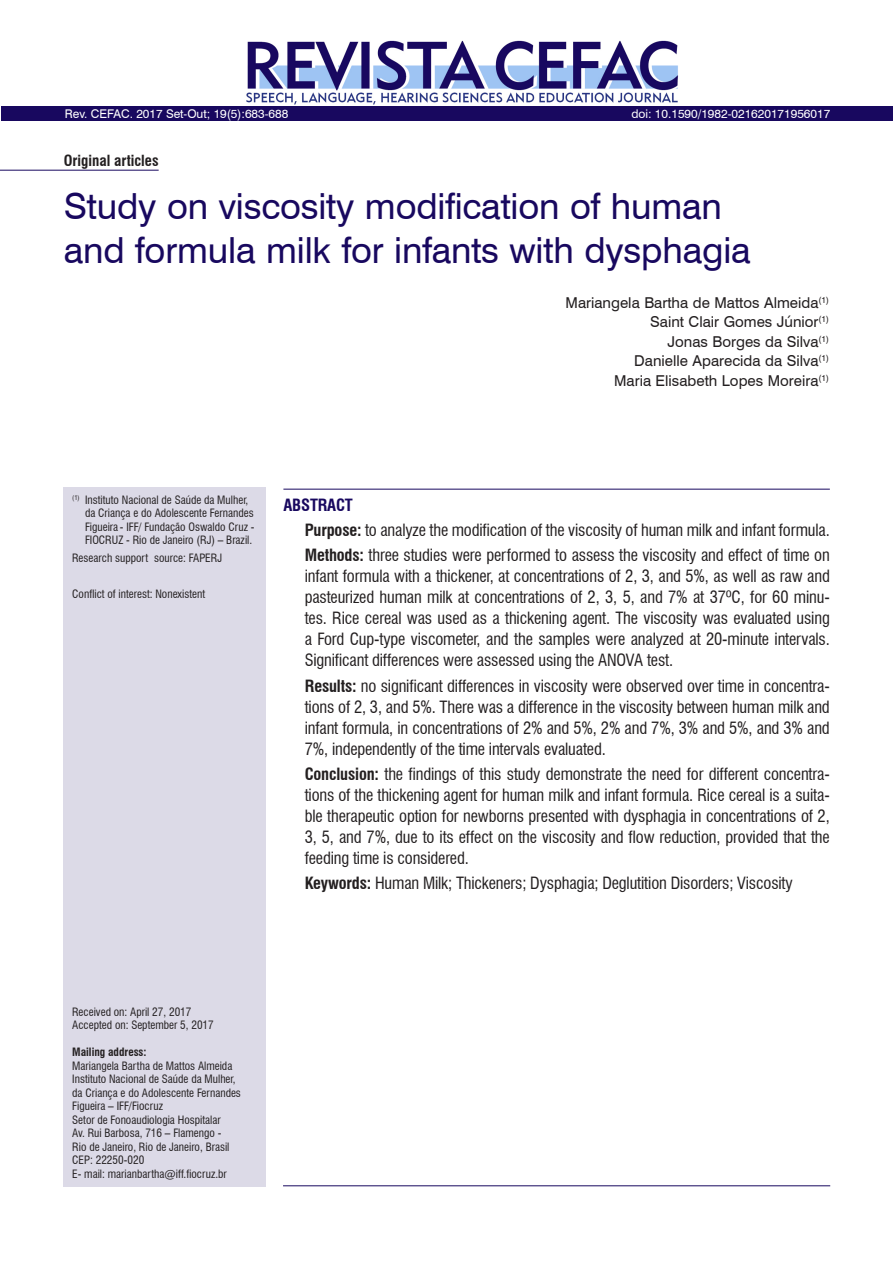
<style>
.page{position:relative;width:893px;height:1263px;background:#fff}
.page>*{position:absolute;margin:0;border:0;box-sizing:border-box;transform-origin:0 0}
.Titulo{font:36px/43.2px "Swiss 721 BT";letter-spacing:-.005em;color:#18085f}
.Resumo{font:condensed 16.5px/21px "Swiss 721 BT";letter-spacing:-.01em;color:#231f20;text-align:justify}
.Resumo_título{font:700 condensed 16.5px "Swiss 721 BT";letter-spacing:-.01em;color:#18085f}
.Autor{font:15px "Swiss 721 BT";color:#231f20}
.Tipo_de_artigo{font:700 condensed 15px "Swiss 721 BT";color:#231f20}
.Legenda_bibliográfi{font:12px "Swiss 721 BT";color:#fff}
.DOI_-_variável_1{font:12px "Swiss 721 BT";color:#fff}
.Endereço_correspond{font:condensed 11.25px/13.5px "Swiss 721 BT";color:#231f20}
.Notas{font:condensed 11.25px/13.5px "Swiss 721 BT";color:#231f20}
.Notas_sem_paragrafo{font:condensed 11.25px "Swiss 721 BT";color:#231f20}
.Endereço_correspond-2{font:700 condensed 11.25px "Swiss 721 BT";color:#231f20}
.s1{font-weight:700}
</style>
<div class="page">
<div style="left:64px;top:487px;width:202px;height:699px;background:#dcdae7"></div>
<hr style="left:283px;top:489px;width:547px;height:1px;background:#18085f">
<hr style="left:283px;top:1185px;width:547px;height:1px;background:#18085f">
<hr style="left:0;top:170px;width:159px;height:1px;background:#18085f">
<img style="left:246px;top:40px;width:432px;height:65px">
<div style="left:1px;top:106px;width:892px;height:15px;background:#18085f"></div>
<p class="Legenda_bibliográfi" style="left:65px;top:106px;width:225px">Rev. CEFAC. 2017 Set-Out; 19(5):683-688</p>
<p class="DOI_-_variável_1" style="left:631px;top:106px;width:200px">doi: 10.1590/1982-021620171956017</p>
<p class="Tipo_de_artigo" style="left:64px;top:152px;width:96px">Original articles</p>
<p class="Titulo" style="left:64px;top:183px;width:688px">Study on viscosity modification of human and formula milk for infants with dysphagia</p>
<p class="Autor" style="left:566px;top:292px;width:265px">Mariangela Bartha de Mattos Almeida<sup>(1)</sup></p>
<p class="Autor" style="left:650px;top:311px;width:180px">Saint Clair Gomes Júnior<sup>(1)</sup></p>
<p class="Autor" style="left:668px;top:331px;width:163px">Jonas Borges da Silva<sup>(1)</sup></p>
<p class="Autor" style="left:634px;top:350px;width:196px">Danielle Aparecida da Silva<sup>(1)</sup></p>
<p class="Autor" style="left:614px;top:370px;width:217px">Maria Elisabeth Lopes Moreira<sup>(1)</sup></p>
<p class="Notas" style="left:85px;top:493px;width:171px;text-indent:-13px"><sup>(1)</sup> Instituto Nacional de Saúde da Mulher, da Criança e do Adolescente Fernandes Figueira - IFF/ Fundação Oswaldo Cruz - FIOCRUZ - Rio de Janeiro (RJ) – Brazil.</p>
<p class="Notas_sem_paragrafo" style="left:72px;top:551px;width:151px">Research support source: FAPERJ</p>
<p class="Notas" style="left:72px;top:587px;width:134px">Conflict of interest: Nonexistent</p>
<p class="Resumo_título" style="left:283px;top:495px;width:71px">ABSTRACT</p>
<p class="Resumo" style="left:305px;top:519px;width:527px"><span class="s1">Purpose:</span> to analyze the modification of the viscosity of human milk and infant formula.</p>
<p class="Resumo" style="left:305px;top:545px;width:527px"><span class="s1">Methods:</span> three studies were performed to assess the viscosity and effect of time on infant formula with a thickener, at concentrations of 2, 3, and 5%, as well as raw and pasteurized human milk at concentrations of 2, 3, 5, and 7% at 37ºC, for 60 minu&shy;tes. Rice cereal was used as a thickening agent. The viscosity was evaluated using a Ford Cup-type viscometer, and the samples were analyzed at 20-minute intervals.<br>Significant differences were assessed using the ANOVA test.</p>
<p class="Resumo" style="left:305px;top:675px;width:527px"><span class="s1">Results:</span> no significant differences in viscosity were observed over time in concentra&shy;tions of 2, 3, and 5%. There was a difference in the viscosity between human milk and infant formula, in concentrations of 2% and 5%, 2% and 7%, 3% and 5%, and 3% and 7%, independently of the time intervals evaluated.</p>
<p class="Resumo" style="left:305px;top:763px;width:527px"><span class="s1">Conclusion:</span> the findings of this study demonstrate the need for different concentra&shy;tions of the thickening agent for human milk and infant formula. Rice cereal is a suita&shy;ble therapeutic option for newborns presented with dysphagia in concentrations of 2, 3, 5, and 7%, due to its effect on the viscosity and flow reduction, provided that the feeding time is considered.</p>
<p class="Resumo" style="left:305px;top:872px;width:490px"><span class="s1">Keywords:</span> Human Milk; Thickeners; Dysphagia; Deglutition Disorders; Viscosity</p>
<p class="Endereço_correspond" style="left:72px;top:1005px;width:121px">Received on: April 27, 2017</p>
<p class="Endereço_correspond" style="left:72px;top:1018px;width:143px">Accepted on: September 5, 2017</p>
<p class="Endereço_correspond-2" style="left:72px;top:1045px;width:76px">Mailing address:</p>
<p class="Endereço_correspond" style="left:72px;top:1059px;width:162px">Mariangela Bartha de Mattos Almeida</p>
<p class="Endereço_correspond" style="left:72px;top:1072px;width:170px">Instituto Nacional de Saúde da Mulher, da Criança e do Adolescente Fernandes<br>Figueira – IFF/Fiocruz</p>
<p class="Endereço_correspond" style="left:72px;top:1113px;width:150px">Setor de Fonoaudiologia Hospitalar</p>
<p class="Endereço_correspond" style="left:72px;top:1126px;width:159px">Av. Rui Barbosa, 716 – Flamengo -<br>Rio de Janeiro, Rio de Janeiro, Brasil</p>
<p class="Endereço_correspond" style="left:72px;top:1153px;width:73px">CEP: 22250-020</p>
<p class="Endereço_correspond" style="left:72px;top:1167px;width:156px">E- mail: marianbartha@iff.fiocruz.br</p>
</div>
